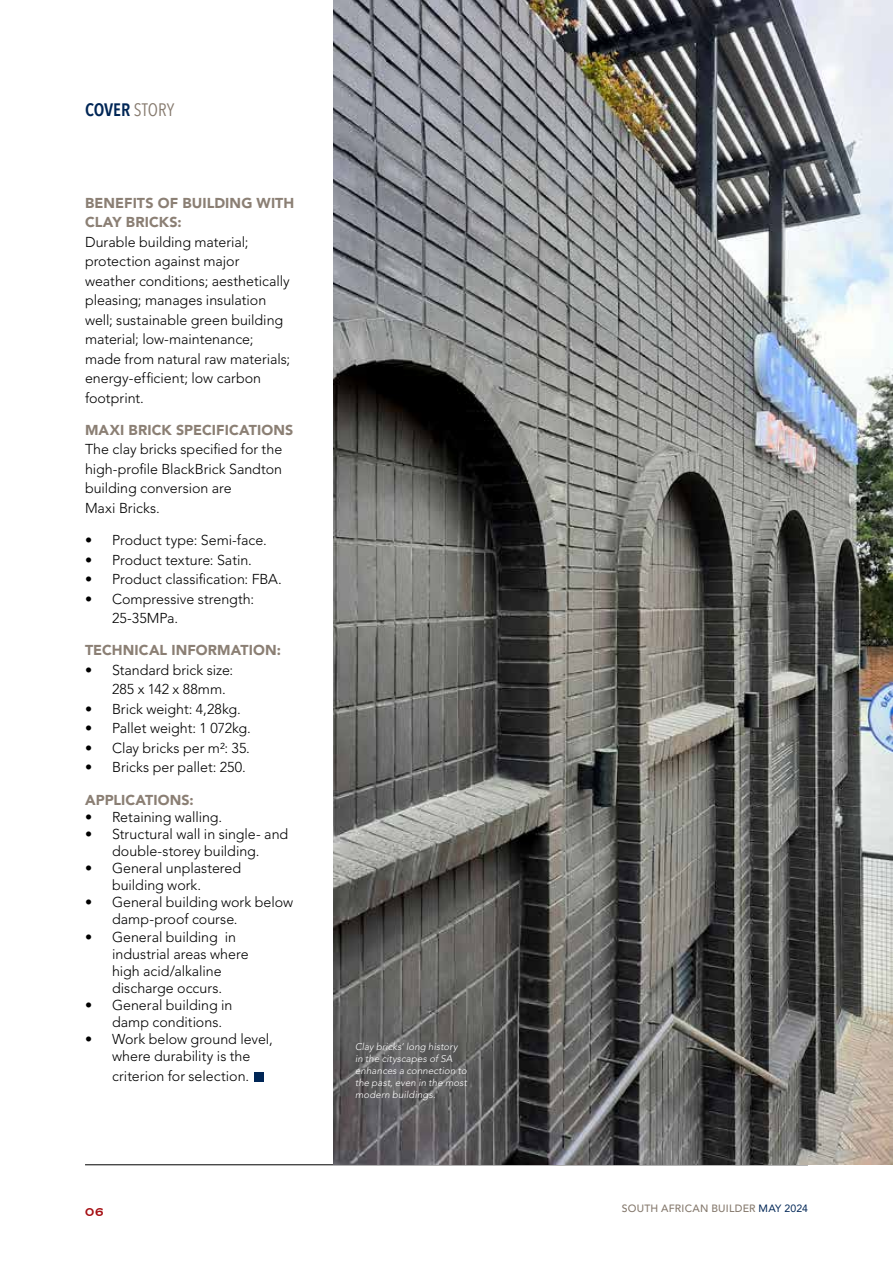
<style>
.page{position:relative;width:893px;height:1263px;background:#fff}
.page>*{position:absolute;margin:0;border:0;box-sizing:border-box;transform-origin:0 0}
.t1{font:600 18px "Avenir Next Condensed";letter-spacing:-.01em;color:#002656}
.t2{font:15px "Copperplate";color:#a50e12}
.t3{font:300 14.25px/19.5px "Avenir LT Std";color:#000}
.t4{font:900 14.25px/19.5px "Avenir LT Std";letter-spacing:.005em;color:#8b7f74}
.t5{font:500 10.5px "Avenir LT Std";letter-spacing:.02em;color:#867a6e}
.t6{font:italic 300 9.75px/12px "Avenir LT Std";letter-spacing:.01em;color:#fff}
.s1{font-weight:400;color:#867a6e}
.s2{font-weight:400;color:#002656}
</style>
<div class="page">
<hr style="left:85px;top:1164px;width:723px;height:1px;background:#000">
<img style="left:333px;top:0;width:560px;height:1164px">
<div style="left:254px;top:1072px;width:10px;height:10px;background:#002656"></div>
<p class="t1" style="left:85px;top:99px;width:91px">COVER <span class="s1">STORY</span></p>
<p class="t4" style="left:85px;top:193px;width:211px">BENEFITS OF BUILDING WITH<br>CLAY BRICKS:</p>
<p class="t3" style="left:85px;top:232px;width:207px">Durable building material; protection against major weather conditions; aesthetically pleasing; manages insulation well; sustainable green building material; low-maintenance; made from natural raw materials; energy-efficient; low carbon footprint.</p>
<p class="t4" style="left:85px;top:420px;width:210px">MAXI BRICK SPECIFICATIONS</p>
<p class="t3" style="left:85px;top:440px;width:199px">The clay bricks specified for the high-profile BlackBrick Sandton building conversion are<br>Maxi Bricks.</p>
<p class="t3" style="left:85px;top:531px;width:183px">• Product type: Semi-face.</p>
<p class="t3" style="left:85px;top:550px;width:168px">• Product texture: Satin.</p>
<p class="t3" style="left:85px;top:570px;width:198px">• Product classification: FBA.</p>
<p class="t3" style="left:112px;top:589px;width:144px;text-indent:-27px">• Compressive strength:<br>25-35MPa.</p>
<p class="t4" style="left:85px;top:641px;width:198px">TECHNICAL INFORMATION:</p>
<p class="t3" style="left:112px;top:660px;width:123px;text-indent:-27px">• Standard brick size:<br>285 x 142 x 88mm.</p>
<p class="t3" style="left:85px;top:699px;width:157px">• Brick weight: 4,28kg.</p>
<p class="t3" style="left:85px;top:719px;width:167px">• Pallet weight: 1 072kg.</p>
<p class="t3" style="left:85px;top:738px;width:166px">• Clay bricks per m²: 35.</p>
<p class="t3" style="left:85px;top:758px;width:162px">• Bricks per pallet: 250.</p>
<p class="t4" style="left:85px;top:790px;width:110px">APPLICATIONS:</p>
<p class="t3" style="left:85px;top:807px;width:139px">• Retaining walling.</p>
<p class="t3" style="left:85px;top:825px;width:205px;line-height:17.1px;text-align:center">• Structural wall in single- and double-storey building.</p>
<p class="t3" style="left:112px;top:860px;width:131px;line-height:17.1px;text-indent:-27px">• General unplastered building work.</p>
<p class="t3" style="left:112px;top:894px;width:183px;line-height:17.1px;text-indent:-27px">• General building work below damp-proof course.</p>
<p class="t3" style="left:112px;top:928px;width:138px;line-height:17.1px;text-indent:-27px">• General building in industrial areas where high acid/alkaline discharge occurs.</p>
<p class="t3" style="left:112px;top:996px;width:122px;line-height:17.1px;text-indent:-27px">• General building in damp conditions.</p>
<p class="t3" style="left:85px;top:1031px;width:189px;line-height:17.1px;text-align:center">• Work below ground level, where durability is the</p>
<p class="t3" style="left:112px;top:1066px;width:139px">criterion for selection.</p>
<p class="t2" style="left:85px;top:1202px;width:20px">06</p>
<p class="t6" style="left:355px;top:1041px;width:113px">Clay bricks’ long history in the cityscapes of SA enhances a connection to the past, even in the most modern buildings.</p>
<p class="t5" style="left:622px;top:1203px;width:188px">SOUTH AFRICAN BUILDER <span class="s2">MAY 2024</span></p>
</div>
